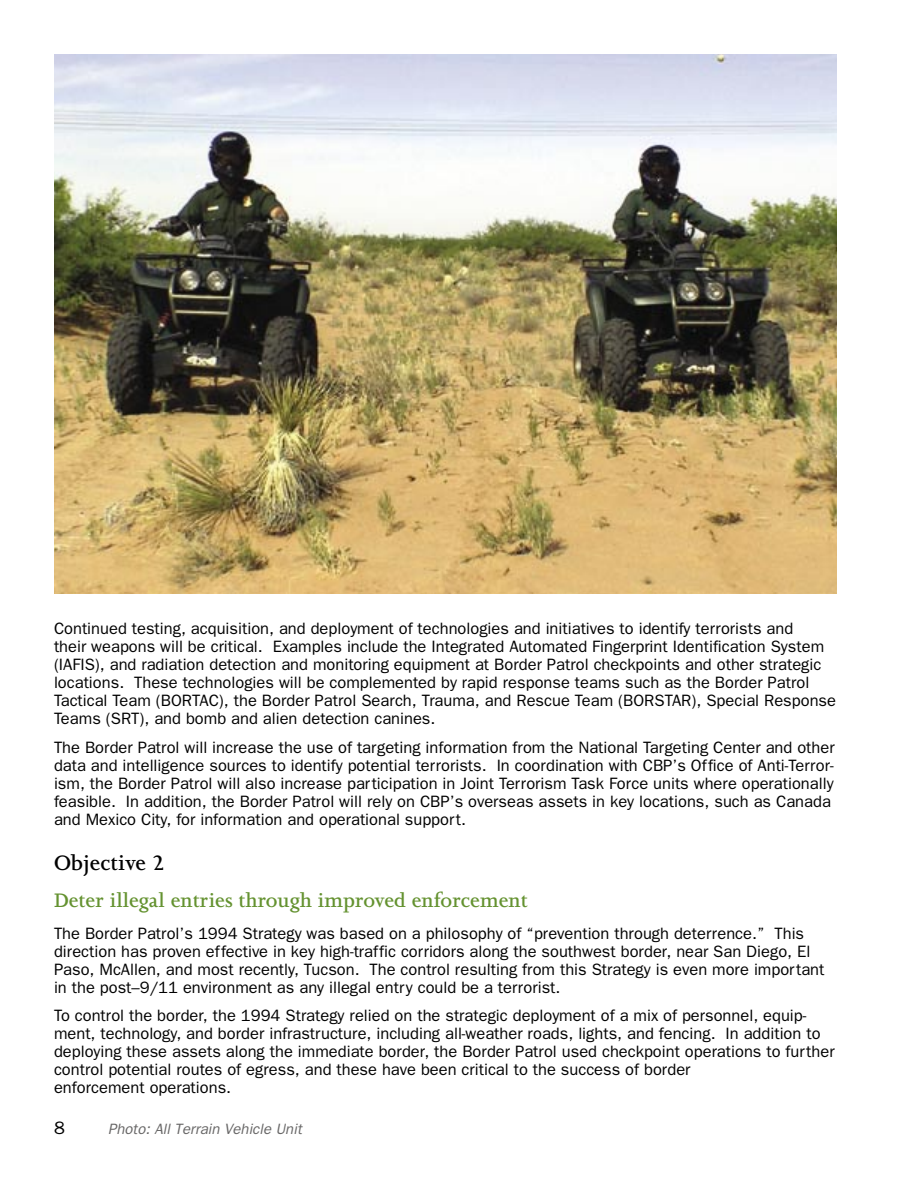
<style>
.page{position:relative;width:918px;height:1188px;background:#fff}
.page>*{position:absolute;margin:0;border:0;box-sizing:border-box;transform-origin:0 0}
.t1{font:600 24px "Joanna";color:#000}
.t2{font:600 22.5px "Joanna";color:#649230}
.t3{font:18px "Franklin Gothic";color:#000}
.t4{font:16.5px/18px "Franklin Gothic";color:#000}
.t5{font:italic 15px "Franklin Gothic";color:#686767}
</style>
<div class="page">
<img style="left:54px;top:54px;width:783px;height:540px">
<p class="t4" style="left:54px;top:619px;width:784px">Continued testing, acquisition, and deployment of technologies and initiatives to identify terrorists and<br>their weapons will be critical. Examples include the Integrated Automated Fingerprint Identification System (IAFIS), and radiation detection and monitoring equipment at Border Patrol checkpoints and other strategic locations. These technologies will be complemented by rapid response teams such as the Border Patrol Tactical Team (BORTAC), the Border Patrol Search, Trauma, and Rescue Team (BORSTAR), Special Response Teams (SRT), and bomb and alien detection canines.</p>
<p class="t4" style="left:54px;top:738px;width:782px">The Border Patrol will increase the use of targeting information from the National Targeting Center and other data and intelligence sources to identify potential terrorists. In coordination with CBP’s Office of Anti-Terror&shy;ism, the Border Patrol will also increase participation in Joint Terrorism Task Force units where operationally feasible. In addition, the Border Patrol will rely on CBP’s overseas assets in key locations, such as Canada and Mexico City, for information and operational support.</p>
<h1 class="t1" style="left:54px;top:850px;width:112px">Objective 2</h1>
<h2 class="t2" style="left:54px;top:888px;width:475px">Deter illegal entries through improved enforcement</h2>
<p class="t4" style="left:54px;top:924px;width:772px">The Border Patrol’s 1994 Strategy was based on a philosophy of “prevention through deterrence.” This direction has proven effective in key high-traffic corridors along the southwest border, near San Diego, El Paso, McAllen, and most recently, Tucson. The control resulting from this Strategy is even more important in the post–9/11 environment as any illegal entry could be a terrorist.</p>
<p class="t4" style="left:54px;top:1007px;width:782px">To control the border, the 1994 Strategy relied on the strategic deployment of a mix of personnel, equip&shy;ment, technology, and border infrastructure, including all-weather roads, lights, and fencing. In addition to deploying these assets along the immediate border, the Border Patrol used checkpoint operations to further control potential routes of egress, and these have been critical to the success of border<br>enforcement operations.</p>
<p class="t3" style="left:54px;top:1118px;width:12px">8</p>
<p class="t5" style="left:108px;top:1120px;width:195px">Photo: All Terrain Vehicle Unit</p>
</div>
